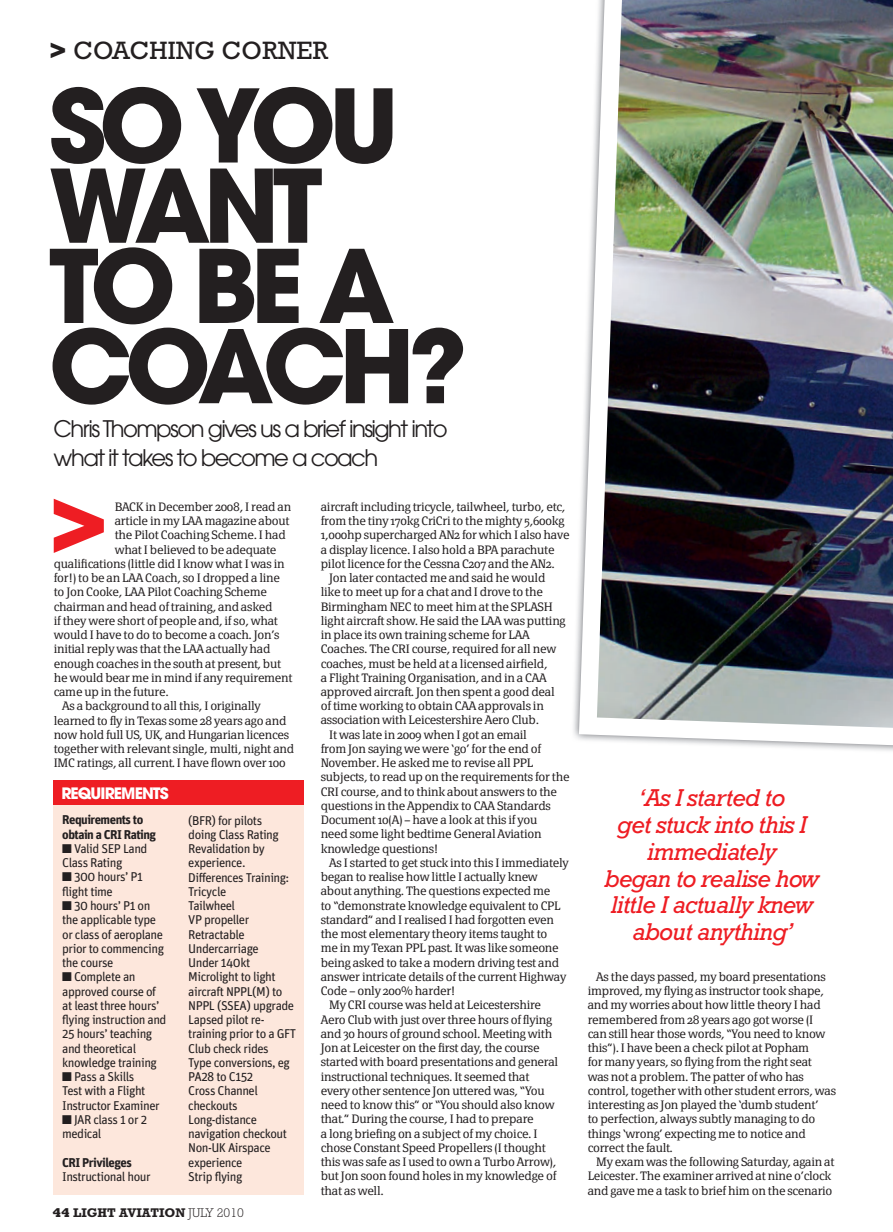
<style>
.page{position:relative;width:893px;height:1232px;background:#fff}
.page>*{position:absolute;margin:0;border:0;box-sizing:border-box;transform-origin:0 0}
.t1{font:700 100.2px/80.2px "Avant Garde";letter-spacing:-.07em;color:#231f20}
.t2{font:25.5px "Rockwell";letter-spacing:.01em;color:#231f20}
.t3{font:italic 24.75px/26.7px "Rockwell";letter-spacing:-.03em;color:#ee1d23;text-align:center}
.t4{font:22.8px/29px "Avant Garde";letter-spacing:-.07em;color:#231f20}
.t5{font:700 15.6px "Avant Garde";letter-spacing:-.06em;color:#fff}
.t6{font:12.75px/14.2px "Unit";letter-spacing:-.04em;color:#231f20}
.t7{font:700 12.75px/14.2px "Unit";letter-spacing:-.04em;color:#231f20}
.t8{font:700 12.75px "Rockwell";color:#231f20}
.t9{font:300 12px/14.2px "Page Serif";letter-spacing:-.02em;color:#231f20}
.s1{font-weight:800}
.s2{font-weight:300}
</style>
<div class="page">
<div style="left:54px;top:800px;width:250px;height:395px;background:#fde7dc"></div>
<svg style="left:54px;top:499px;width:50px;height:54px"></svg>
<img style="left:573px;top:606px;width:5px;height:132px">
<img style="left:578px;top:0;width:314px;height:751px">
<div style="left:54px;top:780px;width:250px;height:25px;background:#ee1d23"></div>
<h2 class="t2" style="left:49px;top:42px;width:280px"><span class="s1">&gt;</span> COACHING CORNER</h2>
<h1 class="t1" style="left:49px;top:95px;width:420px">SO YOU<br>WANT<br>TO BE A<br>COACH?</h1>
<h3 class="t4" style="left:53px;top:416px;width:395px">Chris Thompson gives us a brief insight into what it takes to become a coach</h3>
<p class="t9" style="left:115px;top:500px;width:178px">BACK in December 2008, I read an</p>
<p class="t9" style="left:115px;top:515px;width:176px">article in my LAA magazine about</p>
<p class="t9" style="left:115px;top:529px;width:172px">the Pilot Coaching Scheme. I had</p>
<p class="t9" style="left:115px;top:543px;width:163px">what I believed to be adequate</p>
<p class="t9" style="left:54px;top:557px;width:232px">qualifications (little did I know what I was in</p>
<p class="t9" style="left:54px;top:572px;width:228px">for!) to be an LAA Coach, so I dropped a line</p>
<p class="t9" style="left:54px;top:586px;width:215px">to Jon Cooke, LAA Pilot Coaching Scheme</p>
<p class="t9" style="left:54px;top:600px;width:220px">chairman and head of training, and asked</p>
<p class="t9" style="left:54px;top:614px;width:226px">if they were short of people and, if so, what</p>
<p class="t9" style="left:54px;top:629px;width:227px">would I have to do to become a coach. Jon’s</p>
<p class="t9" style="left:54px;top:643px;width:218px">initial reply was that the LAA actually had</p>
<p class="t9" style="left:54px;top:657px;width:229px">enough coaches in the south at present, but</p>
<p class="t9" style="left:54px;top:671px;width:240px">he would bear me in mind if any requirement</p>
<p class="t9" style="left:54px;top:686px;width:116px">came up in the future.</p>
<p class="t9" style="left:62px;top:700px;width:200px">As a background to all this, I originally</p>
<p class="t9" style="left:54px;top:714px;width:234px">learned to fly in Texas some 28 years ago and</p>
<p class="t9" style="left:54px;top:728px;width:237px">now hold full US, UK, and Hungarian licences</p>
<p class="t9" style="left:54px;top:743px;width:242px">together with relevant single, multi, night and</p>
<p class="t9" style="left:54px;top:757px;width:233px">IMC ratings, all current. I have flown over 100</p>
<h3 class="t5" style="left:61px;top:787px;width:109px">REQUIREMENTS</h3>
<p class="t7" style="left:62px;top:814px;width:95px">Requirements to obtain a CRI Rating</p>
<p class="t6" style="left:62px;top:842px;width:87px">■ Valid SEP Land<br>Class Rating</p>
<p class="t6" style="left:62px;top:871px;width:82px">■ 300 hours’ P1 flight time</p>
<p class="t6" style="left:62px;top:899px;width:103px">■ 30 hours’ P1 on the applicable type or class of aeroplane prior to commencing the course</p>
<p class="t6" style="left:62px;top:971px;width:106px">■ Complete an approved course of at least three hours’ flying instruction and<br>25 hours’ teaching and theoretical knowledge training</p>
<p class="t6" style="left:62px;top:1071px;width:99px">■ Pass a Skills<br>Test with a Flight<br>Instructor Examiner</p>
<p class="t6" style="left:62px;top:1113px;width:86px">■ JAR class 1 or 2 medical</p>
<p class="t7" style="left:62px;top:1156px;width:71px">CRI Privileges</p>
<p class="t6" style="left:62px;top:1170px;width:90px">Instructional hour</p>
<p class="t6" style="left:188px;top:814px;width:109px">(BFR) for pilots<br>doing Class Rating<br>Revalidation by experience.<br>Differences Training:<br>Tricycle<br>Tailwheel<br>VP propeller<br>Retractable<br>Undercarriage<br>Under 140kt<br>Microlight to light aircraft NPPL(M) to<br>NPPL (SSEA) upgrade<br>Lapsed pilot re&shy;training prior to a GFT<br>Club check rides<br>Type conversions, eg<br>PA28 to C152<br>Cross Channel checkouts<br>Long-distance navigation checkout<br>Non-UK Airspace experience<br>Strip flying</p>
<p class="t8" style="left:52px;top:1209px;width:193px"><span class="s1">44</span> LIGHT AVIATION <span class="s2">JULY 2010</span></p>
<p class="t9" style="left:320px;top:500px;width:246px">aircraft including tricycle, tailwheel, turbo, etc,</p>
<p class="t9" style="left:320px;top:515px;width:245px">from the tiny 170kg CriCri to the mighty 5,600kg</p>
<p class="t9" style="left:320px;top:529px;width:250px">1,000hp supercharged AN2 for which I also have</p>
<p class="t9" style="left:320px;top:543px;width:235px">a display licence. I also hold a BPA parachute</p>
<p class="t9" style="left:320px;top:557px;width:235px">pilot licence for the Cessna C207 and the AN2.</p>
<p class="t9" style="left:329px;top:572px;width:217px">Jon later contacted me and said he would</p>
<p class="t9" style="left:320px;top:586px;width:223px">like to meet up for a chat and I drove to the</p>
<p class="t9" style="left:320px;top:600px;width:233px">Birmingham NEC to meet him at the SPLASH</p>
<p class="t9" style="left:320px;top:614px;width:246px">light aircraft show. He said the LAA was putting</p>
<p class="t9" style="left:320px;top:629px;width:210px">in place its own training scheme for LAA</p>
<p class="t9" style="left:320px;top:643px;width:237px">Coaches. The CRI course, required for all new</p>
<p class="t9" style="left:320px;top:657px;width:228px">coaches, must be held at a licensed airfield,</p>
<p class="t9" style="left:320px;top:671px;width:227px">a Flight Training Organisation, and in a CAA</p>
<p class="t9" style="left:320px;top:686px;width:235px">approved aircraft. Jon then spent a good deal</p>
<p class="t9" style="left:320px;top:700px;width:224px">of time working to obtain CAA approvals in</p>
<p class="t9" style="left:320px;top:714px;width:220px">association with Leicestershire Aero Club.</p>
<p class="t9" style="left:329px;top:728px;width:199px">It was late in 2009 when I got an email</p>
<p class="t9" style="left:320px;top:743px;width:222px">from Jon saying we were ‘go’ for the end of</p>
<p class="t9" style="left:320px;top:757px;width:214px">November. He asked me to revise all PPL</p>
<p class="t9" style="left:320px;top:771px;width:250px">subjects, to read up on the requirements for the</p>
<p class="t9" style="left:320px;top:785px;width:238px">CRI course, and to think about answers to the</p>
<p class="t9" style="left:320px;top:799px;width:232px">questions in the Appendix to CAA Standards</p>
<p class="t9" style="left:320px;top:814px;width:218px">Document 10(A) – have a look at this if you</p>
<p class="t9" style="left:320px;top:828px;width:222px">need some light bedtime General Aviation</p>
<p class="t9" style="left:320px;top:842px;width:119px">knowledge questions!</p>
<p class="t9" style="left:329px;top:856px;width:241px">As I started to get stuck into this I immediately</p>
<p class="t9" style="left:320px;top:871px;width:218px">began to realise how little I actually knew</p>
<p class="t9" style="left:320px;top:885px;width:231px">about anything. The questions expected me</p>
<p class="t9" style="left:320px;top:899px;width:241px">to “demonstrate knowledge equivalent to CPL</p>
<p class="t9" style="left:320px;top:913px;width:235px">standard” and I realised I had forgotten even</p>
<p class="t9" style="left:320px;top:928px;width:228px">the most elementary theory items taught to</p>
<p class="t9" style="left:320px;top:942px;width:239px">me in my Texan PPL past. It was like someone</p>
<p class="t9" style="left:320px;top:956px;width:240px">being asked to take a modern driving test and</p>
<p class="t9" style="left:320px;top:970px;width:247px">answer intricate details of the current Highway</p>
<p class="t9" style="left:320px;top:985px;width:136px">Code – only 200% harder!</p>
<p class="t9" style="left:329px;top:999px;width:213px">My CRI course was held at Leicestershire</p>
<p class="t9" style="left:320px;top:1013px;width:233px">Aero Club with just over three hours of flying</p>
<p class="t9" style="left:320px;top:1027px;width:233px">and 30 hours of ground school. Meeting with</p>
<p class="t9" style="left:320px;top:1042px;width:220px">Jon at Leicester on the first day, the course</p>
<p class="t9" style="left:320px;top:1056px;width:239px">started with board presentations and general</p>
<p class="t9" style="left:320px;top:1070px;width:210px">instructional techniques. It seemed that</p>
<p class="t9" style="left:320px;top:1084px;width:225px">every other sentence Jon uttered was, “You</p>
<p class="t9" style="left:320px;top:1099px;width:235px">need to know this” or “You should also know</p>
<p class="t9" style="left:320px;top:1113px;width:214px">that.” During the course, I had to prepare</p>
<p class="t9" style="left:320px;top:1127px;width:218px">a long briefing on a subject of my choice. I</p>
<p class="t9" style="left:320px;top:1141px;width:227px">chose Constant Speed Propellers (I thought</p>
<p class="t9" style="left:320px;top:1156px;width:237px">this was safe as I used to own a Turbo Arrow),</p>
<p class="t9" style="left:320px;top:1170px;width:237px">but Jon soon found holes in my knowledge of</p>
<p class="t9" style="left:320px;top:1184px;width:64px">that as well.</p>
<h3 class="t3" style="left:604px;top:787px;width:216px">‘As I started to<br>get stuck into this I immediately<br>began to realise how little I actually knew about anything’</h3>
<p class="t9" style="left:587px;top:970px;width:250px;text-indent:9px">As the days passed, my board presentations improved, my flying as instructor took shape, and my worries about how little theory I had remembered from 28 years ago got worse (I<br>can still hear those words, “You need to know this”). I have been a check pilot at Popham<br>for many years, so flying from the right seat was not a problem. The patter of who has control, together with other student errors, was interesting as Jon played the ‘dumb student’<br>to perfection, always subtly managing to do things ‘wrong’ expecting me to notice and correct the fault.</p>
<p class="t9" style="left:587px;top:1155px;width:248px;text-indent:9px">My exam was the following Saturday, again at<br>Leicester. The examiner arrived at nine o’clock and gave me a task to brief him on the scenario</p>
</div>
